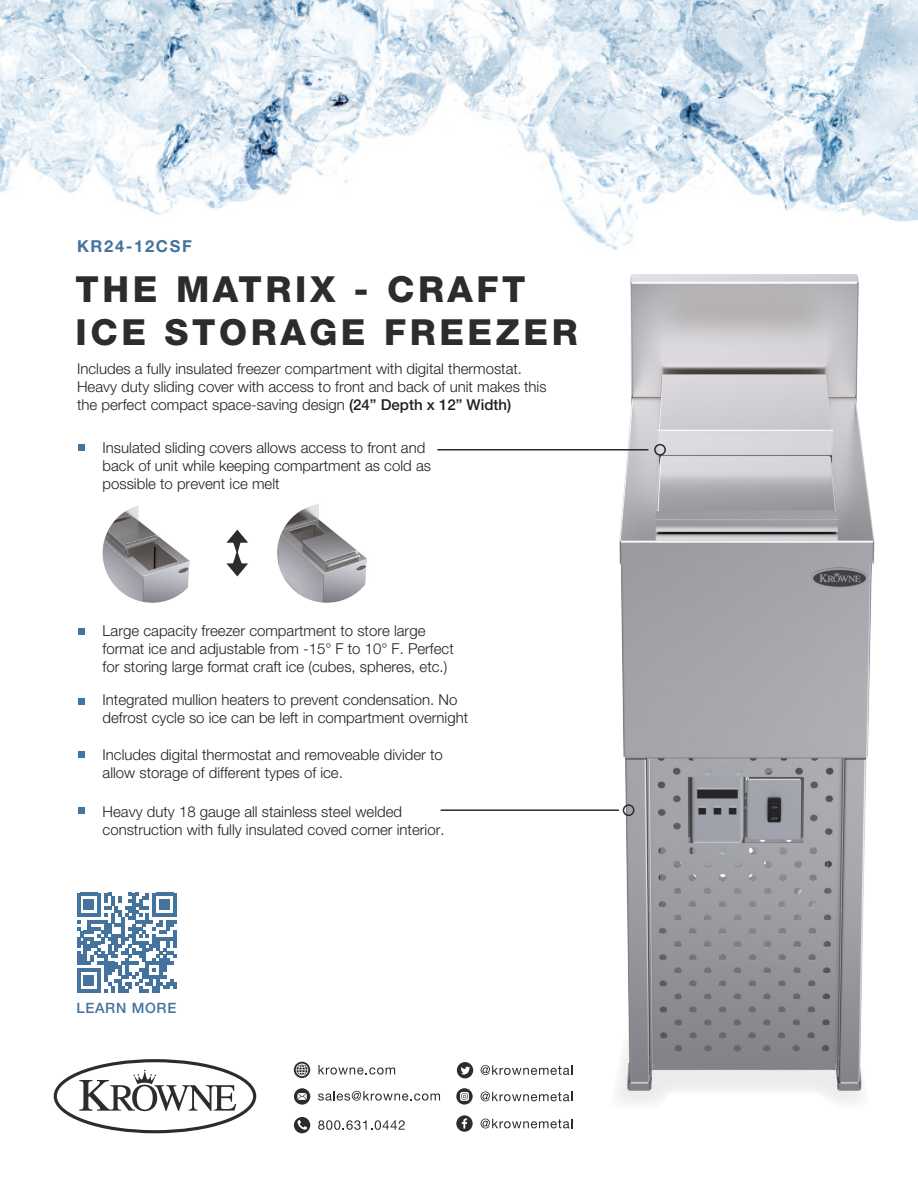
<style>
.page{position:relative;width:918px;height:1188px;background:#fff}
.page>*{position:absolute;margin:0;border:0;box-sizing:border-box;transform-origin:0 0}
.t1{font:800 36px/43.2px "Helvetica Neue LT Std";letter-spacing:.1em;color:#2e2b2c}
.t2{font:700 16.5px "Helvetica Neue LT Std";letter-spacing:.1em;color:#44739d}
.NEW_BULLETS{font:300 15px/18px "Helvetica Neue LT Std";color:#231f20}
.t3{font:500 14.25px "Helvetica Neue LT Std";letter-spacing:.05em;color:#44739d}
.s1{font-weight:500}
</style>
<div class="page">
<img style="left:0;top:0;width:918px;height:250px">
<img style="left:618px;top:274px;width:257px;height:828px">
<svg style="left:481px;top:1065px;width:91px;height:10px"></svg>
<svg style="left:318px;top:1091px;width:122px;height:10px"></svg>
<svg style="left:318px;top:1120px;width:87px;height:10px"></svg>
<svg style="left:318px;top:1065px;width:77px;height:10px"></svg>
<svg style="left:456px;top:1115px;width:17px;height:17px"></svg>
<svg style="left:481px;top:1092px;width:91px;height:9px"></svg>
<svg style="left:481px;top:1119px;width:91px;height:9px"></svg>
<svg style="left:456px;top:1088px;width:17px;height:17px"></svg>
<svg style="left:457px;top:1062px;width:16px;height:16px"></svg>
<svg style="left:294px;top:1117px;width:16px;height:16px"></svg>
<svg style="left:294px;top:1088px;width:16px;height:17px"></svg>
<svg style="left:294px;top:1062px;width:16px;height:16px"></svg>
<svg style="left:54px;top:1059px;width:202px;height:74px"></svg>
<div style="left:654px;top:444px;width:12px;height:12px;border:2px solid #2e2b2c;border-radius:50%"></div>
<div style="left:623px;top:804px;width:11px;height:12px;border:2px solid #2e2b2c;border-radius:50%"></div>
<hr style="left:437px;top:449px;width:211px;height:2px;background:#2e2b2c">
<hr style="left:441px;top:809px;width:178px;height:2px;background:#2e2b2c">
<img style="left:103px;top:503px;width:99px;height:100px;border-radius:50px">
<img style="left:277px;top:503px;width:99px;height:100px;border-radius:50px">
<svg style="left:226px;top:530px;width:22px;height:47px"></svg>
<svg style="left:77px;top:893px;width:100px;height:100px"></svg>
<div style="left:79px;top:444px;width:6px;height:7px;background:#44739d"></div>
<div style="left:79px;top:628px;width:6px;height:7px;background:#44739d"></div>
<svg style="left:79px;top:698px;width:6px;height:6px"></svg>
<div style="left:79px;top:751px;width:6px;height:7px;background:#44739d"></div>
<svg style="left:79px;top:808px;width:6px;height:6px"></svg>
<p class="t2" style="left:77px;top:236px;width:116px">KR24-12CSF</p>
<p class="t1" style="left:76px;top:267px;width:504px">THE MATRIX - CRAFT<br>ICE STORAGE FREEZER</p>
<p class="NEW_BULLETS" style="left:77px;top:359px;width:471px">Includes a fully insulated freezer compartment with digital thermostat.<br>Heavy duty sliding cover with access to front and back of unit makes this the perfect compact space-saving design <span class="s1">(24” Depth x 12” Width)</span></p>
<p class="NEW_BULLETS" style="left:103px;top:438px;width:330px">Insulated sliding covers allows access to front and back of unit while keeping compartment as cold as possible to prevent ice melt</p>
<p class="NEW_BULLETS" style="left:103px;top:621px;width:353px">Large capacity freezer compartment to store large format ice and adjustable from -15° F to 10° F. Perfect for storing large format craft ice (cubes, spheres, etc.)</p>
<p class="NEW_BULLETS" style="left:103px;top:691px;width:367px">Integrated mullion heaters to prevent condensation. No defrost cycle so ice can be left in compartment overnight</p>
<p class="NEW_BULLETS" style="left:103px;top:745px;width:342px">Includes digital thermostat and removeable divider to allow storage of different types of ice.</p>
<p class="NEW_BULLETS" style="left:103px;top:802px;width:344px">Heavy duty 18 gauge all stainless steel welded construction with fully insulated coved corner interior.</p>
<p class="t3" style="left:76px;top:1000px;width:101px">LEARN MORE</p>
</div>
